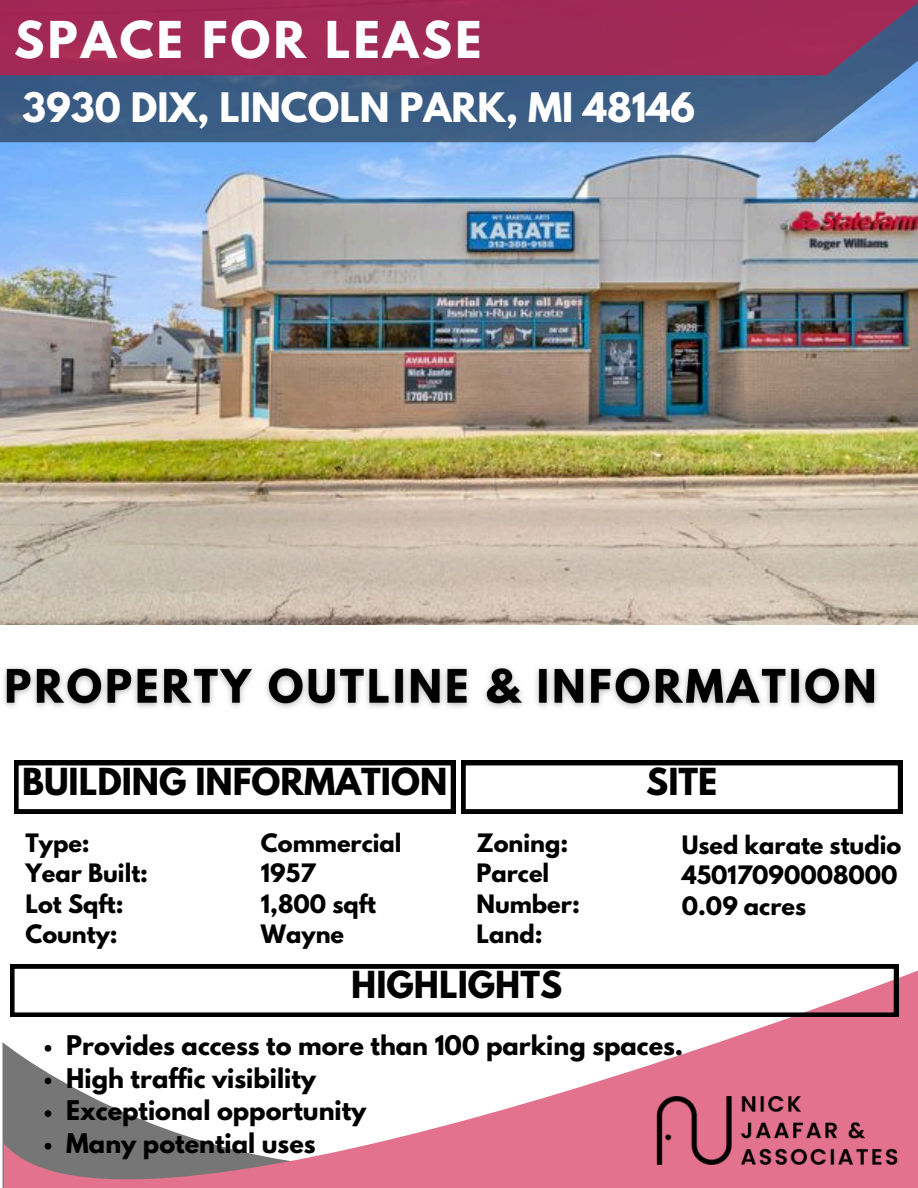
<style>
.page{position:relative;width:918px;height:1188px;background:#fff}
.page>*{position:absolute;margin:0;border:0;box-sizing:border-box;transform-origin:0 0}
.t1{font:700 45px "League Spartan";letter-spacing:.075em;color:#fff}
.t2{font:700 36px "League Spartan";color:#fff}
.t3{font:700 33px "League Spartan";color:#000}
.t4{font:700 24px "League Spartan";color:#000}
.t5{font:700 22.5px/30.3px "League Spartan";color:#000}
</style>
<div class="page">
<img style="left:0;top:142px;width:918px;height:482px">
<svg style="left:0;top:75px;width:918px;height:67px;background:#41638c"></svg>
<div style="left:0;top:0;width:918px;height:75px;background:#a22956"></div>
<svg style="left:4px;top:964px;width:914px;height:224px"></svg>
<svg style="left:14px;top:761px;width:441px;height:53px"></svg>
<img style="left:3px;top:667px;width:875px;height:41px">
<svg style="left:461px;top:761px;width:441px;height:53px"></svg>
<svg style="left:10px;top:964px;width:888px;height:53px"></svg>
<svg style="left:45px;top:1045px;width:6px;height:7px"></svg>
<svg style="left:45px;top:1078px;width:6px;height:6px"></svg>
<svg style="left:45px;top:1110px;width:6px;height:7px"></svg>
<svg style="left:45px;top:1143px;width:6px;height:7px"></svg>
<img style="left:654px;top:1096px;width:246px;height:69px">
<p class="t1" style="left:14px;top:18px;width:469px">SPACE FOR LEASE</p>
<p class="t2" style="left:22px;top:90px;width:675px">3930 DIX, LINCOLN PARK, MI 48146</p>
<p class="t3" style="left:22px;top:765px;width:427px">BUILDING INFORMATION</p>
<h1 class="t3" style="left:646px;top:765px;width:73px">SITE</h1>
<h2 class="t5" style="left:261px;top:831px;width:142px">Commercial<br>1957<br>1,800 sqft<br>Wayne</h2>
<h3 class="t5" style="left:25px;top:831px;width:124px">Type:<br>Year Built:<br>Lot Sqft:<br>County:</h3>
<h3 class="t5" style="left:476px;top:831px;width:105px">Zoning:<br>Parcel<br>Number:<br>Land:</h3>
<p class="t5" style="left:682px;top:833px;width:221px">Used karate studio<br>45017090008000<br>0.09 acres</p>
<h2 class="t3" style="left:351px;top:968px;width:212px">HIGHLIGHTS</h2>
<h2 class="t4" style="left:66px;top:1033px;width:619px">Provides access to more than 100 parking spaces.</h2>
<h2 class="t4" style="left:66px;top:1066px;width:251px">High traffic visibility</h2>
<h3 class="t4" style="left:66px;top:1099px;width:302px">Exceptional opportunity</h3>
<h3 class="t4" style="left:66px;top:1131px;width:251px">Many potential uses</h3>
</div>
